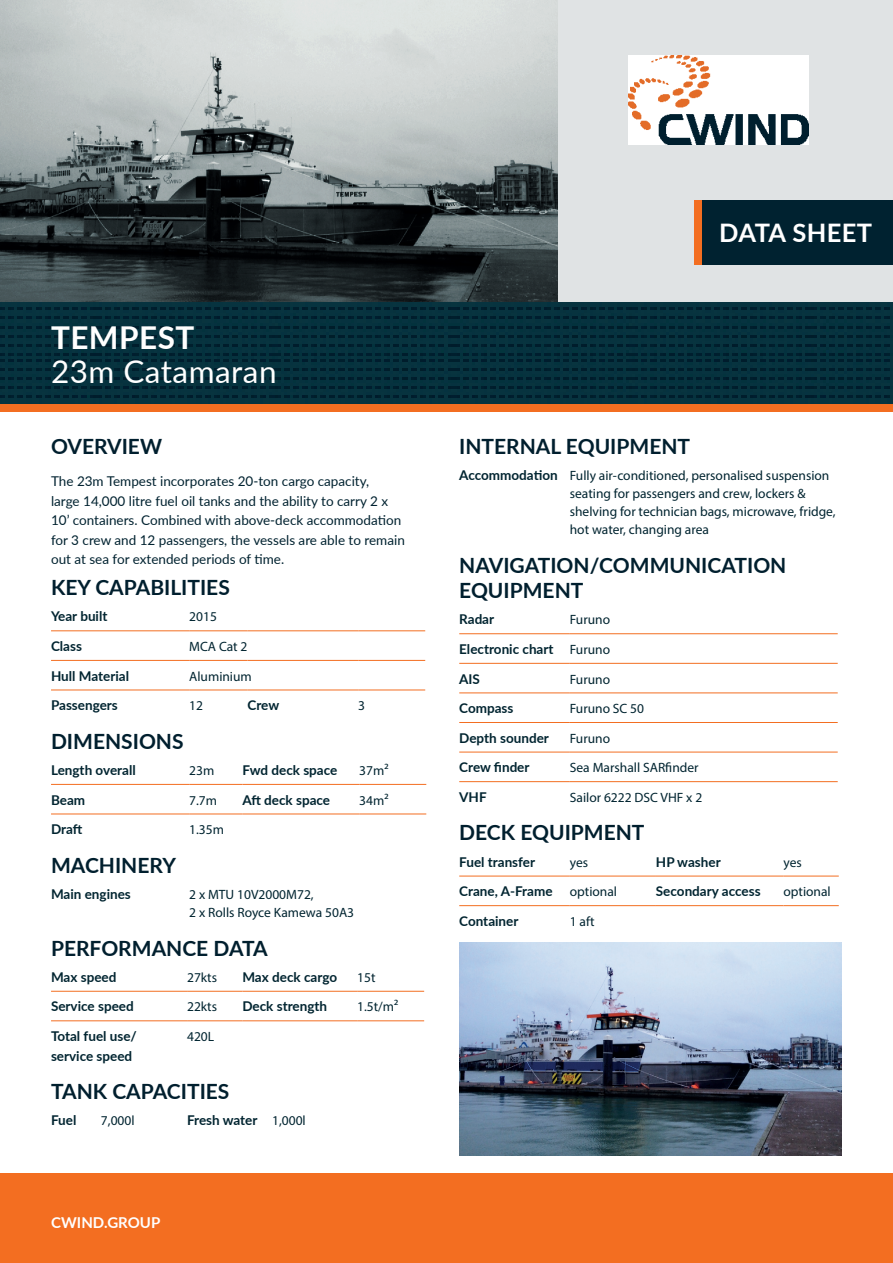
<style>
.page{position:relative;width:893px;height:1263px;background:#fff}
.page>*{position:absolute;margin:0;border:0;box-sizing:border-box;transform-origin:0 0}
.t1{font:31.5px "Lato";letter-spacing:.015em;color:#fff}
.t2{font:700 31.5px "Lato";letter-spacing:.015em;color:#fff}
.t3{font:700 25.5px "Lato";letter-spacing:.015em;color:#fff}
.t4{font:700 21px/25.5px "Lato";color:#001f2e}
.t5{font:700 15px "Lato";color:#fff}
.t6{font:13.5px/18px "Myriad Pro";color:#012430}
.t7{font:700 13.5px/19.5px "Lato";color:#012430}
.t8{font:13.5px/19.5px "Lato";color:#002230}
.s1{font-family:"Myriad Pro";font-weight:400}
.s2{font-family:"Lato";font-weight:700}
</style>
<div class="page">
<div style="left:0;top:1173px;width:893px;height:90px;background:#f36e21"></div>
<img style="left:0;top:302px;width:893px;height:102px">
<div style="left:0;top:404px;width:893px;height:8px;background:#f36e21"></div>
<div style="left:558px;top:0;width:335px;height:302px;background:#e0e3e4"></div>
<div style="left:702px;top:200px;width:191px;height:65px;background:#002230"></div>
<div style="left:694px;top:200px;width:8px;height:65px;background:#f36e21"></div>
<img style="left:629px;top:55px;width:179px;height:89px">
<svg style="left:0;top:0;width:558px;height:302px;background:#838a8b"></svg>
<hr style="left:51px;top:630px;width:138px;height:1px;background:#f36e21">
<hr style="left:51px;top:660px;width:138px;height:1px;background:#f36e21">
<hr style="left:51px;top:690px;width:138px;height:1px;background:#f36e21">
<hr style="left:189px;top:630px;width:59px;height:1px;background:#f36e21">
<hr style="left:248px;top:630px;width:110px;height:1px;background:#f36e21">
<hr style="left:358px;top:630px;width:67px;height:1px;background:#f36e21">
<hr style="left:189px;top:660px;width:59px;height:1px;background:#f36e21">
<hr style="left:248px;top:660px;width:110px;height:1px;background:#f36e21">
<hr style="left:358px;top:660px;width:67px;height:1px;background:#f36e21">
<hr style="left:189px;top:690px;width:59px;height:1px;background:#f36e21">
<hr style="left:248px;top:690px;width:110px;height:1px;background:#f36e21">
<hr style="left:358px;top:690px;width:67px;height:1px;background:#f36e21">
<hr style="left:51px;top:784px;width:138px;height:1px;background:#f36e21">
<hr style="left:189px;top:784px;width:53px;height:1px;background:#f36e21">
<hr style="left:242px;top:784px;width:117px;height:1px;background:#f36e21">
<hr style="left:359px;top:784px;width:67px;height:1px;background:#f36e21">
<hr style="left:51px;top:814px;width:138px;height:1px;background:#f36e21">
<hr style="left:189px;top:814px;width:53px;height:1px;background:#f36e21">
<hr style="left:242px;top:814px;width:117px;height:1px;background:#f36e21">
<hr style="left:359px;top:814px;width:67px;height:1px;background:#f36e21">
<hr style="left:51px;top:991px;width:136px;height:1px;background:#f36e21">
<hr style="left:51px;top:1020px;width:136px;height:1px;background:#f36e21">
<hr style="left:187px;top:991px;width:55px;height:1px;background:#f36e21">
<hr style="left:242px;top:991px;width:115px;height:1px;background:#f36e21">
<hr style="left:357px;top:991px;width:67px;height:1px;background:#f36e21">
<hr style="left:187px;top:1020px;width:55px;height:1px;background:#f36e21">
<hr style="left:242px;top:1020px;width:115px;height:1px;background:#f36e21">
<hr style="left:357px;top:1020px;width:67px;height:1px;background:#f36e21">
<hr style="left:459px;top:633px;width:111px;height:1px;background:#f36e21">
<hr style="left:459px;top:663px;width:111px;height:1px;background:#f36e21">
<hr style="left:459px;top:692px;width:111px;height:1px;background:#f36e21">
<hr style="left:459px;top:722px;width:111px;height:1px;background:#f36e21">
<hr style="left:459px;top:752px;width:111px;height:1px;background:#f36e21">
<hr style="left:459px;top:781px;width:111px;height:1px;background:#f36e21">
<hr style="left:570px;top:633px;width:268px;height:1px;background:#f36e21">
<hr style="left:570px;top:663px;width:268px;height:1px;background:#f36e21">
<hr style="left:570px;top:692px;width:268px;height:1px;background:#f36e21">
<hr style="left:570px;top:722px;width:268px;height:1px;background:#f36e21">
<hr style="left:570px;top:752px;width:268px;height:1px;background:#f36e21">
<hr style="left:570px;top:781px;width:268px;height:1px;background:#f36e21">
<hr style="left:459px;top:876px;width:111px;height:1px;background:#f36e21">
<hr style="left:459px;top:905px;width:111px;height:1px;background:#f36e21">
<hr style="left:570px;top:876px;width:86px;height:1px;background:#f36e21">
<hr style="left:656px;top:876px;width:127px;height:1px;background:#f36e21">
<hr style="left:783px;top:876px;width:56px;height:1px;background:#f36e21">
<hr style="left:570px;top:905px;width:86px;height:1px;background:#f36e21">
<hr style="left:656px;top:905px;width:127px;height:1px;background:#f36e21">
<hr style="left:783px;top:905px;width:56px;height:1px;background:#f36e21">
<img style="left:459px;top:943px;width:383px;height:212px">
<h1 class="t2" style="left:51px;top:314px;width:145px">TEMPEST</h1>
<h1 class="t1" style="left:51px;top:349px;width:227px">23m Catamaran</h1>
<h3 class="t4" style="left:51px;top:432px;width:113px">OVERVIEW</h3>
<p class="t8" style="left:51px;top:471px;width:355px">The 23m Tempest incorporates 20-ton cargo capacity,<br>large 14,000 litre fuel oil tanks and the ability to carry 2 x 10’ containers. Combined with above-deck accommodation for 3 crew and 12 passengers, the vessels are able to remain out at sea for extended periods of time.</p>
<h3 class="t4" style="left:51px;top:574px;width:180px">KEY CAPABILITIES</h3>
<p class="t7" style="left:51px;top:606px;width:58px">Year built</p>
<p class="t6" style="left:189px;top:608px;width:29px">2015</p>
<p class="t7" style="left:51px;top:636px;width:32px">Class</p>
<p class="t6" style="left:189px;top:637px;width:60px">MCA Cat 2</p>
<p class="t7" style="left:51px;top:665px;width:80px">Hull Material</p>
<p class="t6" style="left:189px;top:667px;width:64px">Aluminium</p>
<p class="t7" style="left:51px;top:695px;width:68px">Passengers</p>
<p class="t6" style="left:189px;top:696px;width:15px">12</p>
<p class="t7" style="left:248px;top:695px;width:33px">Crew</p>
<p class="t6" style="left:358px;top:696px;width:8px">3</p>
<h3 class="t4" style="left:51px;top:727px;width:134px">DIMENSIONS</h3>
<p class="t7" style="left:51px;top:760px;width:86px">Length overall</p>
<p class="t6" style="left:189px;top:761px;width:27px">23m</p>
<p class="t7" style="left:242px;top:760px;width:97px">Fwd deck space</p>
<p class="t6" style="left:359px;top:761px;width:31px">37m²</p>
<p class="t7" style="left:51px;top:789px;width:36px">Beam</p>
<p class="t6" style="left:189px;top:791px;width:29px">7.7m</p>
<p class="t7" style="left:242px;top:789px;width:89px">Aft deck space</p>
<p class="t6" style="left:359px;top:791px;width:31px">34m²</p>
<p class="t7" style="left:51px;top:819px;width:33px">Draft</p>
<p class="t6" style="left:189px;top:820px;width:36px">1.35m</p>
<h3 class="t4" style="left:51px;top:851px;width:126px">MACHINERY</h3>
<p class="t7" style="left:51px;top:884px;width:81px">Main engines</p>
<p class="t6" style="left:189px;top:885px;width:167px">2 x MTU 10V2000M72,<br>2 x Rolls Royce Kamewa 50A3</p>
<h3 class="t4" style="left:51px;top:934px;width:218px">PERFORMANCE DATA</h3>
<p class="t7" style="left:51px;top:967px;width:67px">Max speed</p>
<p class="t6" style="left:187px;top:968px;width:31px">27kts</p>
<p class="t7" style="left:242px;top:967px;width:96px">Max deck cargo</p>
<p class="t6" style="left:357px;top:968px;width:20px">15t</p>
<p class="t7" style="left:51px;top:996px;width:84px">Service speed</p>
<p class="t6" style="left:187px;top:998px;width:31px">22kts</p>
<p class="t7" style="left:242px;top:996px;width:86px">Deck strength</p>
<p class="t6" style="left:357px;top:998px;width:43px">1.5t/m²</p>
<p class="t7" style="left:51px;top:1026px;width:87px">Total fuel use/ service speed</p>
<p class="t6" style="left:187px;top:1027px;width:29px">420L</p>
<h3 class="t4" style="left:51px;top:1078px;width:180px">TANK CAPACITIES</h3>
<p class="t7" style="left:51px;top:1110px;width:27px">Fuel</p>
<p class="t6" style="left:101px;top:1112px;width:35px">7,000l</p>
<p class="t7" style="left:187px;top:1110px;width:120px">Fresh water <span class="s1">1,000l</span></p>
<p class="t5" style="left:51px;top:1212px;width:111px">CWIND.GROUP</p>
<h2 class="t3" style="left:719px;top:214px;width:154px">DATA SHEET</h2>
<h3 class="t4" style="left:459px;top:432px;width:232px">INTERNAL EQUIPMENT</h3>
<p class="t6" style="left:570px;top:466px;width:267px;text-indent:-111px"><span class="s2">Accommodation</span> Fully air-conditioned, personalised suspension seating for passengers and crew, lockers &amp; shelving for technician bags, microwave, fridge, hot water, changing area</p>
<h3 class="t4" style="left:459px;top:551px;width:329px">NAVIGATION/COMMUNICATION<br>EQUIPMENT</h3>
<p class="t7" style="left:459px;top:609px;width:36px">Radar</p>
<p class="t6" style="left:570px;top:611px;width:42px">Furuno</p>
<p class="t7" style="left:459px;top:634px;width:152px;line-height:29.5px">Electronic chart <span class="s1">Furuno<br></span>AIS</p>
<p class="t6" style="left:570px;top:670px;width:42px">Furuno</p>
<p class="t7" style="left:459px;top:698px;width:56px">Compass</p>
<p class="t6" style="left:570px;top:699px;width:76px">Furuno SC 50</p>
<p class="t7" style="left:459px;top:727px;width:91px">Depth sounder</p>
<p class="t6" style="left:570px;top:729px;width:42px">Furuno</p>
<p class="t7" style="left:459px;top:757px;width:72px">Crew finder</p>
<p class="t6" style="left:570px;top:758px;width:130px">Sea Marshall SARfinder</p>
<p class="t7" style="left:459px;top:787px;width:29px">VHF</p>
<p class="t6" style="left:570px;top:788px;width:134px">Sailor 6222 DSC VHF x 2</p>
<h3 class="t4" style="left:459px;top:819px;width:187px">DECK EQUIPMENT</h3>
<p class="t7" style="left:459px;top:851px;width:77px">Fuel transfer</p>
<p class="t6" style="left:570px;top:853px;width:20px">yes</p>
<p class="t7" style="left:656px;top:851px;width:66px">HP washer</p>
<p class="t6" style="left:783px;top:853px;width:20px">yes</p>
<p class="t7" style="left:459px;top:881px;width:95px">Crane, A-Frame</p>
<p class="t6" style="left:570px;top:882px;width:49px">optional</p>
<p class="t7" style="left:656px;top:881px;width:106px">Secondary access</p>
<p class="t6" style="left:783px;top:882px;width:49px">optional</p>
<p class="t7" style="left:459px;top:911px;width:61px">Container</p>
<p class="t6" style="left:570px;top:912px;width:26px">1 aft</p>
</div>
